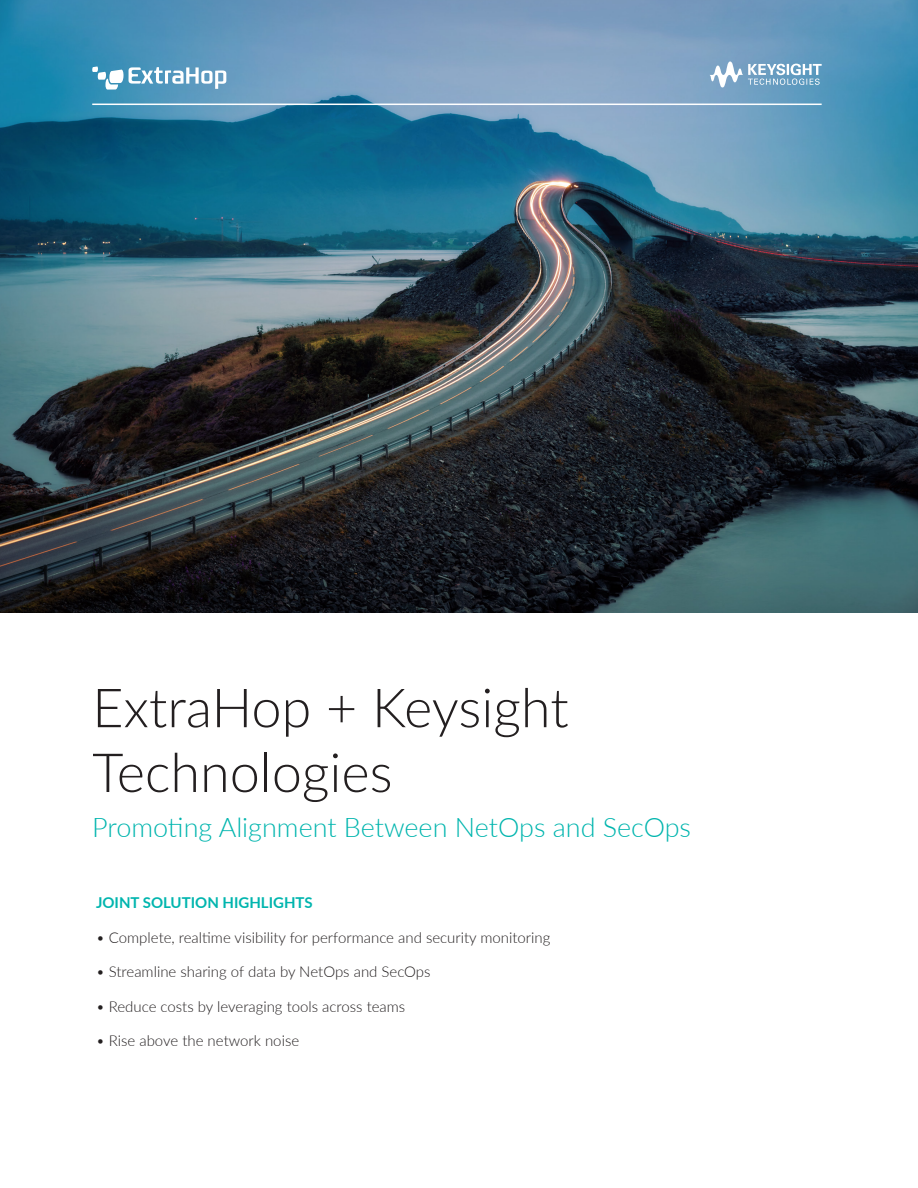
<style>
.page{position:relative;width:918px;height:1188px;background:#fff}
.page>*{position:absolute;margin:0;border:0;box-sizing:border-box;transform-origin:0 0}
.t1{font:300 54px/64.8px "Lato";color:#231f20}
.t2{font:300 27px "Lato";color:#00b5ae}
.t3{font:300 15px "Lato";color:#231f20}
.t4{font:700 15px "Lato";color:#00b5ae}
</style>
<div class="page">
<img style="left:0;top:0;width:918px;height:613px">
<svg style="left:92px;top:66px;width:134px;height:24px"></svg>
<hr style="left:92px;top:104px;width:730px;height:1px;background:#fff">
<svg style="left:709px;top:61px;width:113px;height:26px"></svg>
<h1 class="t1" style="left:92px;top:673px;width:478px">ExtraHop + Keysight<br>Technologies</h1>
<h2 class="t2" style="left:92px;top:809px;width:600px">Promoting Alignment Between NetOps and SecOps</h2>
<p class="t4" style="left:96px;top:892px;width:218px">JOINT SOLUTION HIGHLIGHTS</p>
<p class="t3" style="left:96px;top:927px;width:456px">• Complete, realtime visibility for performance and security monitoring</p>
<p class="t3" style="left:96px;top:962px;width:336px">• Streamline sharing of data by NetOps and SecOps</p>
<p class="t3" style="left:96px;top:996px;width:311px">• Reduce costs by leveraging tools across teams</p>
<p class="t3" style="left:96px;top:1031px;width:205px">• Rise above the network noise</p>
</div>
